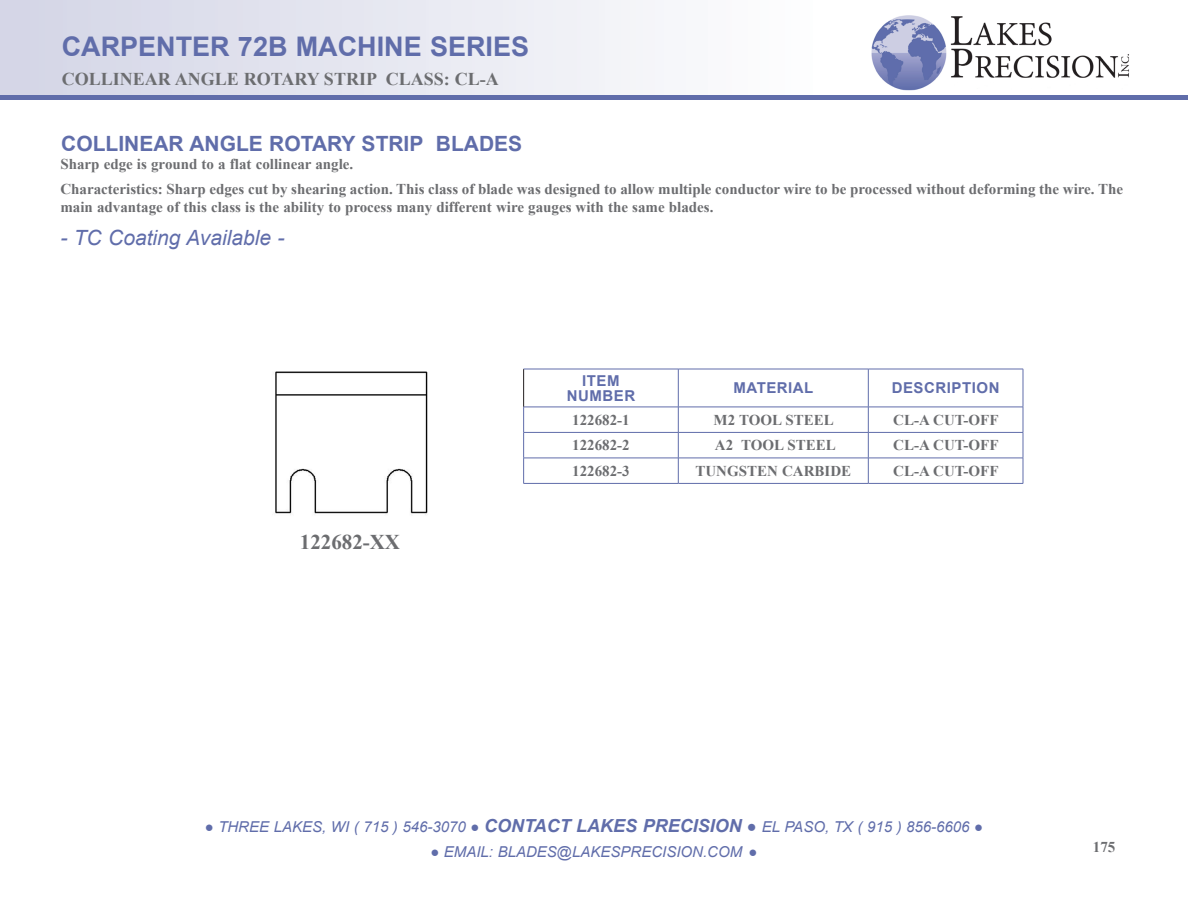
<style>
.page{position:relative;width:1188px;height:918px;background:#fff}
.page>*{position:absolute;margin:0;border:0;box-sizing:border-box;transform-origin:0 0}
.t1{font:700 27px "Arial";color:#606daa}
.t2{font:700 21px "Arial";color:#606daa}
.t3{font:italic 21px "Arial";color:#606daa}
.t4{font:700 21px "Times New Roman";color:#6c6d70}
.t5{font:700 18px "Times New Roman";color:#6c6d70}
.t6{font:700 15px/18px "Times New Roman";color:#6c6d70}
.t7{font:italic 15px "Arial";color:#606daa}
.t8{font:700 15px "Arial";letter-spacing:.035em;color:#606daa}
.s1{font-family:"Courier New";font-style:normal}
.s2{font-weight:700;font-size:18px}
.s3{font-family:"Courier New";font-style:normal;font-size:16.5px}
</style>
<div class="page">
<div style="left:0;top:0;width:858px;height:96px;background:linear-gradient(to right,#d3d5e6,#fff)"></div>
<hr style="left:0;top:96px;width:1188px;height:4px;background:#606daa">
<img style="left:871px;top:15px;width:258px;height:76px">
<hr style="left:523px;top:369px;width:155px;height:1px;background:#606daa">
<hr style="left:678px;top:369px;width:190px;height:1px;background:#606daa">
<hr style="left:678px;top:369px;width:1px;height:38px;background:#606daa">
<hr style="left:868px;top:369px;width:155px;height:1px;background:#606daa">
<hr style="left:868px;top:369px;width:1px;height:38px;background:#606daa">
<hr style="left:1023px;top:369px;width:1px;height:38px;background:#606daa">
<hr style="left:523px;top:407px;width:155px;height:1px;background:#606daa">
<hr style="left:678px;top:407px;width:190px;height:1px;background:#606daa">
<hr style="left:868px;top:407px;width:155px;height:1px;background:#606daa">
<hr style="left:523px;top:432px;width:155px;height:1px;background:#606daa">
<hr style="left:678px;top:432px;width:190px;height:1px;background:#606daa">
<hr style="left:868px;top:432px;width:155px;height:1px;background:#606daa">
<hr style="left:523px;top:458px;width:155px;height:1px;background:#606daa">
<svg style="left:523px;top:407px;width:1px;height:76px"></svg>
<hr style="left:678px;top:458px;width:190px;height:1px;background:#606daa">
<svg style="left:678px;top:407px;width:1px;height:76px"></svg>
<hr style="left:868px;top:458px;width:155px;height:1px;background:#606daa">
<svg style="left:868px;top:407px;width:1px;height:76px"></svg>
<svg style="left:1023px;top:407px;width:1px;height:76px"></svg>
<hr style="left:523px;top:483px;width:155px;height:1px;background:#606daa">
<hr style="left:678px;top:483px;width:190px;height:1px;background:#606daa">
<hr style="left:868px;top:483px;width:155px;height:1px;background:#606daa">
<hr style="left:523px;top:369px;width:1px;height:38px;background:#231f20">
<img style="left:275px;top:371px;width:153px;height:144px">
<p class="t1" style="left:62px;top:27px;width:469px">CARPENTER 72B MACHINE SERIES</p>
<p class="t5" style="left:62px;top:66px;width:439px">COLLINEAR ANGLE ROTARY STRIP CLASS: CL-A</p>
<p class="t2" style="left:61px;top:129px;width:463px">COLLINEAR ANGLE ROTARY STRIP BLADES</p>
<p class="t6" style="left:60px;top:154px;width:294px">Sharp edge is ground to a flat collinear angle.</p>
<p class="t6" style="left:60px;top:180px;width:1064px">Characteristics: Sharp edges cut by shearing action. This class of blade was designed to allow multiple conductor wire to be processed without deforming the wire. The main advantage of this class is the ability to process many different wire gauges with the same blades.</p>
<p class="t3" style="left:60px;top:224px;width:226px">- TC Coating Available -</p>
<p class="t8" style="left:582px;top:370px;width:39px">ITEM</p>
<p class="t8" style="left:567px;top:385px;width:70px">NUMBER</p>
<p class="t8" style="left:733px;top:378px;width:82px">MATERIAL</p>
<p class="t8" style="left:892px;top:378px;width:109px">DESCRIPTION</p>
<p class="t4" style="left:300px;top:527px;width:102px">122682-XX</p>
<p class="t6" style="left:572px;top:410px;width:59px">122682-1</p>
<p class="t6" style="left:714px;top:410px;width:122px">M2 TOOL STEEL</p>
<p class="t6" style="left:893px;top:410px;width:107px">CL-A CUT-OFF</p>
<p class="t6" style="left:572px;top:436px;width:59px">122682-2</p>
<p class="t6" style="left:715px;top:436px;width:123px">A2 TOOL STEEL</p>
<p class="t6" style="left:893px;top:436px;width:107px">CL-A CUT-OFF</p>
<p class="t6" style="left:572px;top:461px;width:59px">122682-3</p>
<p class="t6" style="left:695px;top:461px;width:157px">TUNGSTEN CARBIDE</p>
<p class="t6" style="left:893px;top:461px;width:107px">CL-A CUT-OFF</p>
<p class="t7" style="left:205px;top:817px;width:780px"><span class="s1">●</span> THREE LAKES, WI ( 715 ) 546-3070 <span class="s1">●</span> <span class="s2">CONTACT LAKES PRECISION</span> <span class="s3">●</span> EL PASO, TX ( 915 ) 856-6606 <span class="s1">●</span></p>
<p class="t7" style="left:430px;top:842px;width:329px"><span class="s1">●</span> EMAIL: BLADES@LAKESPRECISION.COM <span class="s1">●</span></p>
<p class="t6" style="left:1093px;top:837px;width:24px">175</p>
</div>
